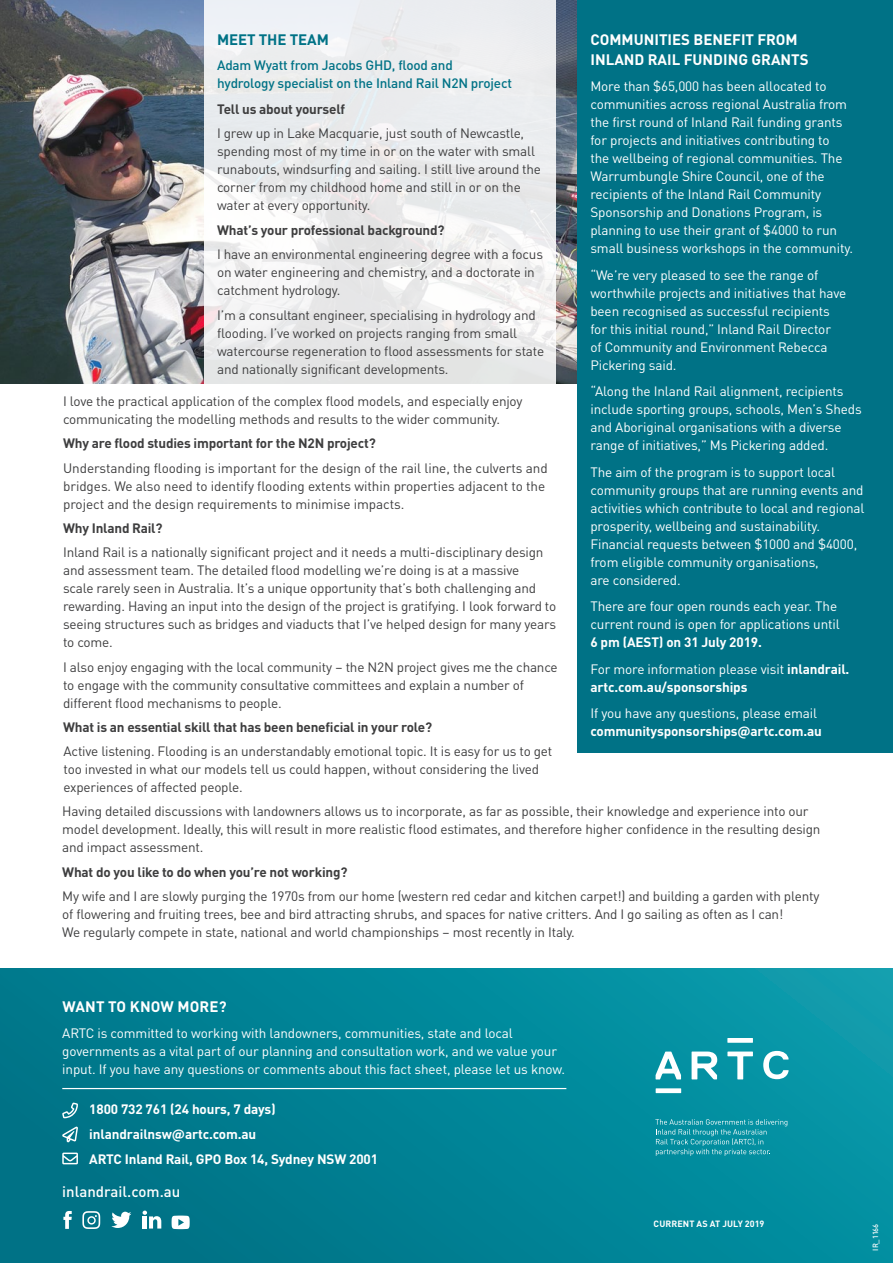
<style>
.page{position:relative;width:893px;height:1263px;background:#fff}
.page>*{position:absolute;margin:0;border:0;box-sizing:border-box;transform-origin:0 0}
.t1{font:700 15px/19.5px "DINOT";color:#fff}
.t2{font:500 15px "DINOT";color:#fff}
.t3{font:700 15px "DINOT";letter-spacing:-.005em;color:#007286}
.t4{font:13.5px/18px "DINOT";letter-spacing:-.015em;color:#3e3e3f}
.t5{font:13.5px/18px "DINOT";letter-spacing:-.01em;color:#fff}
.t6{font:700 13.5px/25px "DINOT";letter-spacing:-.01em;color:#fff}
.t7{font:500 13.5px/18px "DINOT";letter-spacing:-.015em;color:#007286}
.t8{font:700 9px "DINOT";letter-spacing:.01em;color:#fff}
.t9{font:500 7.5px "DINOT";letter-spacing:-.01em;color:#fff}
.s1{font-weight:700}
.s2{font-weight:400}
</style>
<div class="page">
<div style="left:0;top:967px;width:893px;height:296px;background:linear-gradient(to right,#007386,#0697a8)"></div>
<hr style="left:62px;top:1088px;width:504px;height:1px;background:#fff">
<svg style="left:62px;top:1102px;width:16px;height:16px"></svg>
<svg style="left:62px;top:1126px;width:16px;height:16px"></svg>
<svg style="left:62px;top:1152px;width:16px;height:12px"></svg>
<img style="left:0;top:0;width:578px;height:384px">
<svg style="left:205px;top:0;width:351px;height:384px;fill:#ebecee"></svg>
<div style="left:578px;top:0;width:315px;height:753px;background:#007286"></div>
<svg style="left:63px;top:1211px;width:9px;height:18px"></svg>
<svg style="left:82px;top:1211px;width:18px;height:18px"></svg>
<svg style="left:143px;top:1210px;width:18px;height:18px"></svg>
<svg style="left:111px;top:1212px;width:20px;height:16px"></svg>
<svg style="left:172px;top:1215px;width:18px;height:14px"></svg>
<svg style="left:656px;top:1088px;width:25px;height:5px"></svg>
<svg style="left:727px;top:1038px;width:26px;height:5px"></svg>
<svg style="left:656px;top:1051px;width:25px;height:28px"></svg>
<svg style="left:727px;top:1051px;width:26px;height:28px"></svg>
<svg style="left:692px;top:1051px;width:25px;height:28px"></svg>
<svg style="left:763px;top:1051px;width:26px;height:28px"></svg>
<svg style="left:655px;top:1119px;width:132px;height:37px;background:#209bab"></svg>
<h2 class="t1" style="left:590px;top:29px;width:220px">COMMUNITIES BENEFIT FROM<br>INLAND RAIL FUNDING GRANTS</h2>
<p class="t5" style="left:590px;top:76px;width:264px">More than $65,000 has been allocated to communities across regional Australia from the first round of Inland Rail funding grants for projects and initiatives contributing to<br>the wellbeing of regional communities. The Warrumbungle Shire Council, one of the recipients of the Inland Rail Community Sponsorship and Donations Program, is planning to use their grant of $4000 to run small business workshops in the community.</p>
<p class="t5" style="left:590px;top:265px;width:257px">“We’re very pleased to see the range of worthwhile projects and initiatives that have been recognised as successful recipients for this initial round,” Inland Rail Director<br>of Community and Environment Rebecca Pickering said.</p>
<p class="t5" style="left:590px;top:381px;width:273px">“Along the Inland Rail alignment, recipients include sporting groups, schools, Men’s Sheds and Aboriginal organisations with a diverse range of initiatives,” Ms Pickering added.</p>
<p class="t5" style="left:590px;top:462px;width:276px">The aim of the program is to support local community groups that are running events and activities which contribute to local and regional prosperity, wellbeing and sustainability.<br>Financial requests between $1000 and $4000, from eligible community organisations,<br>are considered.</p>
<p class="t5" style="left:590px;top:596px;width:251px">There are four open rounds each year. The current round is open for applications until<br><span class="s1">6 pm (AEST) on 31 July 2019.</span></p>
<p class="t6" style="left:590px;top:658px;width:260px;line-height:18px"><span class="s2">For more information please visit</span> inlandrail. artc.com.au/sponsorships</p>
<p class="t5" style="left:590px;top:703px;width:233px">If you have any questions, please email <span class="s1">communitysponsorships@artc.com.au</span></p>
<h1 class="t3" style="left:217px;top:28px;width:113px">MEET THE TEAM</h1>
<p class="t7" style="left:217px;top:54px;width:296px">Adam Wyatt from Jacobs GHD, flood and hydrology specialist on the Inland Rail N2N project</p>
<p class="t4" style="left:217px;top:96px;width:309px;line-height:24.5px"><span class="s1">Tell us about yourself<br></span>I grew up in Lake Macquarie, just south of Newcastle,</p>
<p class="t4" style="left:217px;top:141px;width:326px">spending most of my time in or on the water with small runabouts, windsurfing and sailing. I still live around the corner from my childhood home and still in or on the water at every opportunity.</p>
<p class="t4" style="left:217px;top:216px;width:327px;line-height:24.5px"><span class="s1">What’s your professional background?<br></span>I have an environmental engineering degree with a focus</p>
<p class="t4" style="left:217px;top:262px;width:319px">on water engineering and chemistry, and a doctorate in catchment hydrology.</p>
<p class="t4" style="left:217px;top:304px;width:329px">I’m a consultant engineer, specialising in hydrology and flooding. I’ve worked on projects ranging from small watercourse regeneration to flood assessments for state and nationally significant developments.</p>
<p class="t4" style="left:63px;top:391px;width:461px">I love the practical application of the complex flood models, and especially enjoy communicating the modelling methods and results to the wider community.</p>
<p class="t4" style="left:63px;top:430px;width:486px;line-height:24.5px"><span class="s1">Why are flood studies important for the N2N project?<br></span>Understanding flooding is important for the design of the rail line, the culverts and</p>
<p class="t4" style="left:63px;top:476px;width:484px">bridges. We also need to identify flooding extents within properties adjacent to the project and the design requirements to minimise impacts.</p>
<p class="t4" style="left:63px;top:515px;width:482px;line-height:24.5px"><span class="s1">Why Inland Rail?<br></span>Inland Rail is a nationally significant project and it needs a multi-disciplinary design</p>
<p class="t4" style="left:63px;top:560px;width:495px">and assessment team. The detailed flood modelling we’re doing is at a massive<br>scale rarely seen in Australia. It’s a unique opportunity that’s both challenging and rewarding. Having an input into the design of the project is gratifying. I look forward to seeing structures such as bridges and viaducts that I’ve helped design for many years to come.</p>
<p class="t4" style="left:63px;top:657px;width:496px">I also enjoy engaging with the local community – the N2N project gives me the chance to engage with the community consultative committees and explain a number of different flood mechanisms to people.</p>
<p class="t4" style="left:63px;top:714px;width:491px;line-height:23.2px"><span class="s1">What is an essential skill that has been beneficial in your role?<br></span>Active listening. Flooding is an understandably emotional topic. It is easy for us to get</p>
<p class="t4" style="left:64px;top:758px;width:477px">too invested in what our models tell us could happen, without considering the lived experiences of affected people.</p>
<p class="t4" style="left:62px;top:801px;width:760px">Having detailed discussions with landowners allows us to incorporate, as far as possible, their knowledge and experience into our model development. Ideally, this will result in more realistic flood estimates, and therefore higher confidence in the resulting design and impact assessment.</p>
<p class="t4" style="left:62px;top:858px;width:759px;line-height:24.5px"><span class="s1">What do you like to do when you’re not working?<br></span>My wife and I are slowly purging the 1970s from our home (western red cedar and kitchen carpet!) and building a garden with plenty</p>
<p class="t4" style="left:62px;top:904px;width:722px">of flowering and fruiting trees, bee and bird attracting shrubs, and spaces for native critters. And I go sailing as often as I can!<br>We regularly compete in state, national and world championships – most recently in Italy.</p>
<p class="t1" style="left:62px;top:995px;width:166px">WANT TO KNOW MORE?</p>
<p class="t5" style="left:62px;top:1023px;width:504px">ARTC is committed to working with landowners, communities, state and local governments as a vital part of our planning and consultation work, and we value your input. If you have any questions or comments about this fact sheet, please let us know.</p>
<p class="t6" style="left:89px;top:1095px;width:290px">1800 732 761 (24 hours, 7 days) inlandrailnsw@artc.com.au<br>ARTC Inland Rail, GPO Box 14, Sydney NSW 2001</p>
<p class="t2" style="left:62px;top:1180px;width:120px">inlandrail.com.au</p>
<p class="t8" style="left:654px;top:1217px;width:112px">CURRENT AS AT JULY 2019</p>
<p class="t9" style="left:870px;top:1250px;width:28px;rotate:-90deg">IR_1166</p>
</div>
